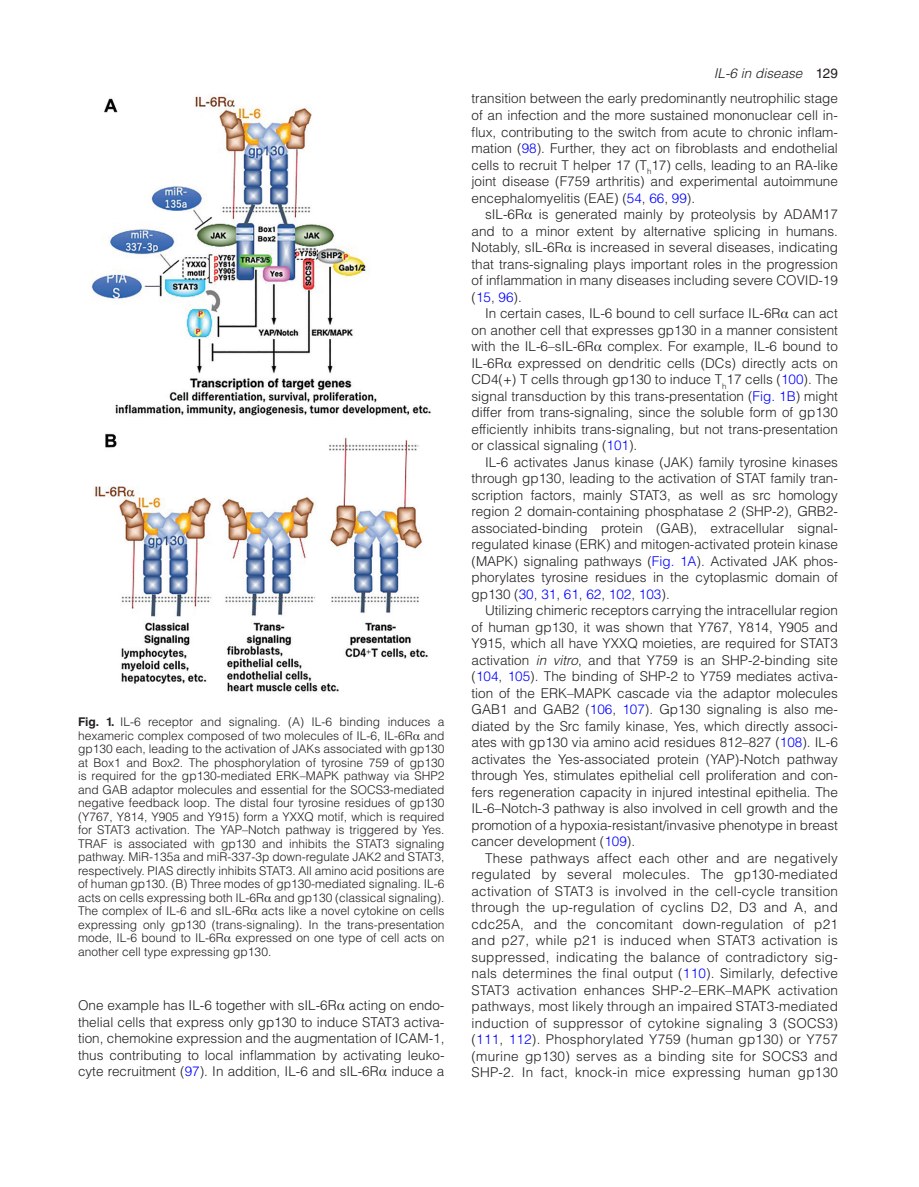
<style>
.page{position:relative;width:919px;height:1187px;background:#fff}
.page>*{position:absolute;margin:0;border:0;box-sizing:border-box;transform-origin:0 0}
.t1{font:300 13.5px/16.5px "Helvetica LT Std";color:#231f20;text-align:justify}
.t2{font:italic 300 13.5px "Helvetica LT Std";color:#231f20}
.t3{font:300 12px/13.5px "Helvetica LT Std";color:#231f20;text-align:justify}
.s1{font-weight:700}
.s2{font-family:"Gandhari Unicode";font-weight:400}
.s3{color:#00f}
.s4{font-weight:400;font-style:normal}
.s5{font-style:italic}
</style>
<div class="page">
<img style="left:91px;top:95px;width:340px;height:597px">
<p class="t3" style="left:78px;top:715px;width:368px"><span class="s1">Fig. 1.</span> IL-6 receptor and signaling. (A) IL-6 binding induces a hexameric complex composed of two molecules of IL-6, IL-6R<span class="s2">α</span> and gp130 each, leading to the activation of JAKs associated with gp130 at Box1 and Box2. The phosphorylation of tyrosine 759 of gp130 is required for the gp130-mediated ERK–MAPK pathway via SHP2 and GAB adaptor molecules and essential for the SOCS3-mediated negative feedback loop. The distal four tyrosine residues of gp130 (Y767, Y814, Y905 and Y915) form a YXXQ motif, which is required for STAT3 activation. The YAP–Notch pathway is triggered by Yes.<br>TRAF is associated with gp130 and inhibits the STAT3 signaling pathway. MiR-135a and miR-337-3p down-regulate JAK2 and STAT3, respectively. PIAS directly inhibits STAT3. All amino acid positions are of human gp130. (B) Three modes of gp130-mediated signaling. IL-6 acts on cells expressing both IL-6R<span class="s2">α</span> and gp130 (classical signaling).<br>The complex of IL-6 and sIL-6R<span class="s2">α</span> acts like a novel cytokine on cells expressing only gp130 (trans-signaling). In the trans-presentation mode, IL-6 bound to IL-6R<span class="s2">α</span> expressed on one type of cell acts on another cell type expressing gp130.</p>
<p class="t1" style="left:78px;top:996px;width:368px">One example has IL-6 together with sIL-6R<span class="s2">α</span> acting on endo&shy;thelial cells that express only gp130 to induce STAT3 activa&shy;tion, chemokine expression and the augmentation of ICAM-1, thus contributing to local inflammation by activating leuko&shy;cyte recruitment (<span class="s3">97</span>). In addition, IL-6 and sIL-6R<span class="s2">α</span> induce a</p>
<p class="t2" style="left:713px;top:65px;width:126px">IL-6 in disease <span class="s4">129</span></p>
<p class="t1" style="left:471px;top:90px;width:368px">transition between the early predominantly neutrophilic stage of an infection and the more sustained mononuclear cell in&shy;flux, contributing to the switch from acute to chronic inflam&shy;mation (<span class="s3">98</span>). Further, they act on fibroblasts and endothelial cells to recruit T helper 17 (T<sub>h</sub>17) cells, leading to an RA-like joint disease (F759 arthritis) and experimental autoimmune encephalomyelitis (EAE) (<span class="s3">54</span>, <span class="s3">66</span>, <span class="s3">99</span>).</p>
<p class="t1" style="left:471px;top:206px;width:368px;text-indent:14px">sIL-6R<span class="s2">α</span> is generated mainly by proteolysis by ADAM17 and to a minor extent by alternative splicing in humans.<br>Notably, sIL-6R<span class="s2">α</span> is increased in several diseases, indicating that trans-signaling plays important roles in the progression of inflammation in many diseases including severe COVID-19 (<span class="s3">15</span>, <span class="s3">96</span>).</p>
<p class="t1" style="left:471px;top:305px;width:368px;text-indent:14px">In certain cases, IL-6 bound to cell surface IL-6R<span class="s2">α</span> can act on another cell that expresses gp130 in a manner consistent with the IL-6–sIL-6R<span class="s2">α</span> complex. For example, IL-6 bound to IL-6R<span class="s2">α</span> expressed on dendritic cells (DCs) directly acts on CD4(+) T cells through gp130 to induce T<sub>h</sub>17 cells (<span class="s3">100</span>). The signal transduction by this trans-presentation (<span class="s3">Fig. 1B</span>) might differ from trans-signaling, since the soluble form of gp130 efficiently inhibits trans-signaling, but not trans-presentation or classical signaling (<span class="s3">101</span>).</p>
<p class="t1" style="left:471px;top:453px;width:368px;text-indent:14px">IL-6 activates Janus kinase (JAK) family tyrosine kinases through gp130, leading to the activation of STAT family tran&shy;scription factors, mainly STAT3, as well as src homology region 2 domain-containing phosphatase 2 (SHP-2), GRB2- associated-binding protein (GAB), extracellular signal&shy;regulated kinase (ERK) and mitogen-activated protein kinase (MAPK) signaling pathways (<span class="s3">Fig. 1A</span>). Activated JAK phos&shy;phorylates tyrosine residues in the cytoplasmic domain of gp130 (<span class="s3">30</span>, <span class="s3">31</span>, <span class="s3">61</span>, <span class="s3">62</span>, <span class="s3">102</span>, <span class="s3">103</span>).</p>
<p class="t1" style="left:471px;top:602px;width:368px;text-indent:14px">Utilizing chimeric receptors carrying the intracellular region of human gp130, it was shown that Y767, Y814, Y905 and Y915, which all have YXXQ moieties, are required for STAT3 activation <span class="s5">in vitro</span>, and that Y759 is an SHP-2-binding site (<span class="s3">104</span>, <span class="s3">105</span>). The binding of SHP-2 to Y759 mediates activa&shy;tion of the ERK–MAPK cascade via the adaptor molecules GAB1 and GAB2 (<span class="s3">106</span>, <span class="s3">107</span>). Gp130 signaling is also me&shy;diated by the Src family kinase, Yes, which directly associ&shy;ates with gp130 via amino acid residues 812–827 (<span class="s3">108</span>). IL-6 activates the Yes-associated protein (YAP)-Notch pathway through Yes, stimulates epithelial cell proliferation and con&shy;fers regeneration capacity in injured intestinal epithelia. The IL-6–Notch-3 pathway is also involved in cell growth and the promotion of a hypoxia-resistant/invasive phenotype in breast cancer development (<span class="s3">109</span>).</p>
<p class="t1" style="left:471px;top:849px;width:368px;text-indent:14px">These pathways affect each other and are negatively regulated by several molecules. The gp130-mediated activation of STAT3 is involved in the cell-cycle transition through the up-regulation of cyclins D2, D3 and A, and cdc25A, and the concomitant down-regulation of p21 and p27, while p21 is induced when STAT3 activation is suppressed, indicating the balance of contradictory sig&shy;nals determines the final output (<span class="s3">110</span>). Similarly, defective STAT3 activation enhances SHP-2–ERK–MAPK activation pathways, most likely through an impaired STAT3-mediated induction of suppressor of cytokine signaling 3 (SOCS3) (<span class="s3">111</span>, <span class="s3">112</span>). Phosphorylated Y759 (human gp130) or Y757 (murine gp130) serves as a binding site for SOCS3 and SHP-2. In fact, knock-in mice expressing human gp130</p>
</div>
